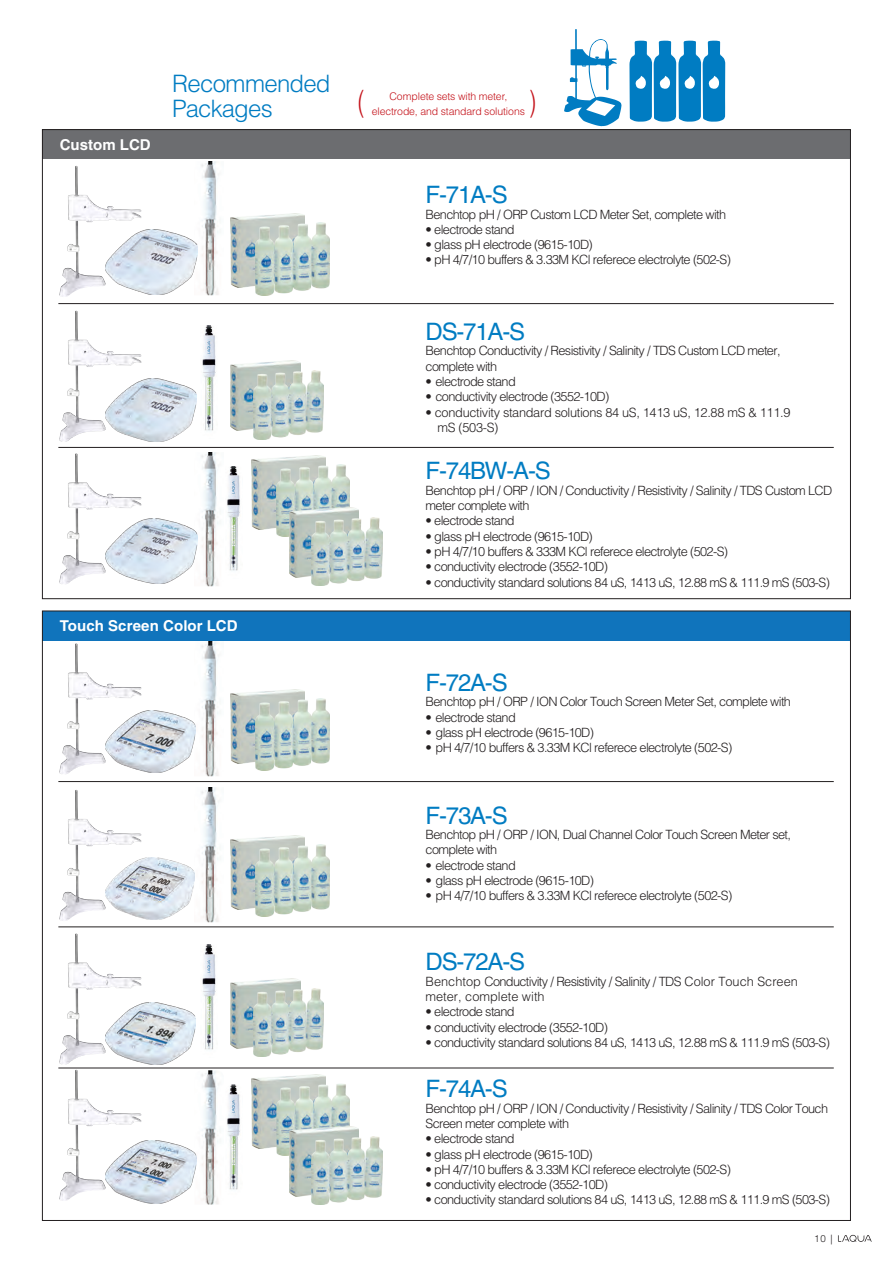
<style>
.page{position:relative;width:893px;height:1263px;background:#fff}
.page>*{position:absolute;margin:0;border:0;box-sizing:border-box;transform-origin:0 0}
.t1{font:300 30px "Helvetica LT Std";color:#c4121a;scale:.7 1}
.t2{font:24px "Helvetica LT Std";letter-spacing:-.05em;color:#007cc2}
.t3{font:300 24px/25.5px "Helvetica LT Std";letter-spacing:-.03em;color:#007cc2}
.t4{font:700 15px "Helvetica LT Std";letter-spacing:.005em;color:#fff}
.t5{font:300 12.75px/15.3px "Helvetica LT Std";letter-spacing:-.05em;color:#231f20}
.t6{font:300 12.75px/15.3px "Helvetica LT Std";color:#231f20}
.t7{font:300 12.75px/15.3px "Helvetica LT Std";letter-spacing:-.025em;color:#231f20}
.t8{font:300 10.5px/15px "Helvetica LT Std";letter-spacing:-.01em;color:#c4121a;text-align:center}
.t9{font:300 9.75px "Helvetica LT Std";color:#231f20}
</style>
<div class="page">
<svg style="left:838px;top:1235px;width:34px;height:7px"></svg>
<svg style="left:564px;top:29px;width:58px;height:97px"></svg>
<svg style="left:629px;top:41px;width:96px;height:81px"></svg>
<img style="left:59px;top:644px;width:82px;height:130px">
<img style="left:195px;top:642px;width:29px;height:141px">
<img style="left:231px;top:689px;width:74px;height:75px">
<img style="left:256px;top:699px;width:73px;height:72px">
<img style="left:105px;top:710px;width:91px;height:62px">
<img style="left:59px;top:934px;width:82px;height:131px">
<img style="left:231px;top:979px;width:69px;height:69px">
<img style="left:253px;top:988px;width:71px;height:69px">
<img style="left:202px;top:944px;width:14px;height:106px">
<img style="left:105px;top:1002px;width:90px;height:62px">
<img style="left:59px;top:790px;width:82px;height:131px">
<img style="left:195px;top:788px;width:29px;height:139px">
<img style="left:231px;top:835px;width:74px;height:75px">
<img style="left:256px;top:844px;width:73px;height:73px">
<img style="left:105px;top:858px;width:90px;height:61px">
<img style="left:59px;top:1070px;width:82px;height:131px">
<img style="left:251px;top:1074px;width:74px;height:75px">
<img style="left:276px;top:1084px;width:74px;height:72px">
<img style="left:289px;top:1126px;width:69px;height:70px">
<img style="left:312px;top:1136px;width:70px;height:69px">
<img style="left:196px;top:1070px;width:23px;height:135px">
<img style="left:227px;top:1084px;width:13px;height:106px">
<img style="left:105px;top:1141px;width:91px;height:62px">
<div style="left:42px;top:611px;width:808px;height:30px;background:#1074bc"></div>
<hr style="left:58px;top:781px;width:776px;height:1px;background:#231f20">
<hr style="left:58px;top:927px;width:776px;height:1px;background:#231f20">
<hr style="left:58px;top:1068px;width:776px;height:1px;background:#231f20">
<div style="left:42px;top:130px;width:808px;height:29px;background:#6c6d70"></div>
<img style="left:59px;top:166px;width:82px;height:131px">
<img style="left:197px;top:161px;width:22px;height:135px">
<img style="left:231px;top:213px;width:74px;height:75px">
<img style="left:256px;top:223px;width:73px;height:72px">
<img style="left:105px;top:229px;width:92px;height:65px">
<img style="left:59px;top:311px;width:82px;height:131px">
<img style="left:231px;top:361px;width:69px;height:69px">
<img style="left:253px;top:370px;width:71px;height:69px">
<img style="left:202px;top:326px;width:14px;height:105px">
<img style="left:105px;top:379px;width:91px;height:63px">
<img style="left:59px;top:454px;width:82px;height:130px">
<img style="left:197px;top:452px;width:22px;height:135px">
<img style="left:251px;top:455px;width:74px;height:75px">
<img style="left:276px;top:465px;width:74px;height:72px">
<img style="left:289px;top:508px;width:69px;height:69px">
<img style="left:312px;top:517px;width:70px;height:69px">
<img style="left:227px;top:466px;width:13px;height:105px">
<img style="left:105px;top:518px;width:92px;height:66px">
<hr style="left:58px;top:303px;width:776px;height:1px;background:#231f20">
<hr style="left:58px;top:447px;width:776px;height:1px;background:#231f20">
<p class="t4" style="left:60px;top:135px;width:93px">Custom LCD</p>
<h2 class="t3" style="left:172px;top:70px;width:160px">Recommended<br>Packages</h2>
<p class="t4" style="left:60px;top:617px;width:179px">Touch Screen Color LCD</p>
<h1 class="t1" style="left:358px;top:83px;width:11px">(</h1>
<p class="t8" style="left:372px;top:89px;width:155px">Complete sets with meter, electrode, and standard solutions</p>
<h2 class="t2" style="left:426px;top:181px;width:84px">F-71A-S</h2>
<p class="t5" style="left:426px;top:206px;width:302px">Benchtop pH / ORP Custom LCD Meter Set, complete with</p>
<p class="t5" style="left:426px;top:222px;width:91px">• electrode stand</p>
<p class="t5" style="left:426px;top:237px;width:169px">• glass pH electrode (9615-10D)</p>
<p class="t5" style="left:426px;top:252px;width:307px">• pH 4/7/10 buffers &amp; 3.33M KCl referece electrolyte (502-S)</p>
<h2 class="t2" style="left:426px;top:318px;width:101px">DS-71A-S</h2>
<p class="t5" style="left:426px;top:343px;width:356px">Benchtop Conductivity / Resistivity / Salinity / TDS Custom LCD meter, complete with</p>
<p class="t5" style="left:426px;top:374px;width:92px">• electrode stand</p>
<p class="t5" style="left:426px;top:389px;width:185px">• conductivity electrode (3552-10D)</p>
<p class="t7" style="left:438px;top:404px;width:354px;text-indent:-12px">• conductivity standard solutions 84 uS, 1413 uS, 12.88 mS &amp; 111.9 mS (503-S)</p>
<h2 class="t2" style="left:426px;top:457px;width:127px">F-74BW-A-S</h2>
<p class="t5" style="left:426px;top:482px;width:408px">Benchtop pH / ORP / ION / Conductivity / Resistivity / Salinity / TDS Custom LCD meter complete with</p>
<p class="t5" style="left:426px;top:513px;width:91px">• electrode stand</p>
<p class="t5" style="left:426px;top:528px;width:169px">• glass pH electrode (9615-10D)</p>
<p class="t5" style="left:426px;top:544px;width:304px">• pH 4/7/10 buffers &amp; 333M KCl referece electrolyte (502-S)</p>
<p class="t5" style="left:426px;top:559px;width:184px">• conductivity electrode (3552-10D)</p>
<p class="t5" style="left:426px;top:574px;width:406px">• conductivity standard solutions 84 uS, 1413 uS, 12.88 mS &amp; 111.9 mS (503-S)</p>
<h2 class="t2" style="left:426px;top:669px;width:84px">F-72A-S</h2>
<p class="t5" style="left:426px;top:694px;width:367px">Benchtop pH / ORP / ION Color Touch Screen Meter Set, complete with</p>
<p class="t5" style="left:426px;top:709px;width:92px">• electrode stand</p>
<p class="t5" style="left:426px;top:724px;width:170px">• glass pH electrode (9615-10D)</p>
<p class="t5" style="left:426px;top:740px;width:308px">• pH 4/7/10 buffers &amp; 3.33M KCl referece electrolyte (502-S)</p>
<h2 class="t2" style="left:426px;top:801px;width:84px">F-73A-S</h2>
<p class="t5" style="left:426px;top:827px;width:367px">Benchtop pH / ORP / ION, Dual Channel Color Touch Screen Meter set, complete with</p>
<p class="t5" style="left:426px;top:857px;width:92px">• electrode stand</p>
<p class="t5" style="left:426px;top:873px;width:170px">• glass pH electrode (9615-10D)</p>
<p class="t5" style="left:426px;top:888px;width:308px">• pH 4/7/10 buffers &amp; 3.33M KCl referece electrolyte (502-S)</p>
<h2 class="t2" style="left:426px;top:948px;width:101px">DS-72A-S</h2>
<p class="t6" style="left:426px;top:973px;width:374px">Benchtop Conductivity / Resistivity / Salinity / TDS Color Touch Screen meter, complete with</p>
<p class="t5" style="left:426px;top:1004px;width:91px">• electrode stand</p>
<p class="t5" style="left:426px;top:1019px;width:184px">• conductivity electrode (3552-10D)</p>
<p class="t5" style="left:426px;top:1034px;width:406px">• conductivity standard solutions 84 uS, 1413 uS, 12.88 mS &amp; 111.9 mS (503-S)</p>
<h2 class="t2" style="left:426px;top:1075px;width:84px">F-74A-S</h2>
<p class="t5" style="left:426px;top:1100px;width:404px">Benchtop pH / ORP / ION / Conductivity / Resistivity / Salinity / TDS Color Touch<br>Screen meter complete with</p>
<p class="t5" style="left:426px;top:1131px;width:91px">• electrode stand</p>
<p class="t5" style="left:426px;top:1146px;width:169px">• glass pH electrode (9615-10D)</p>
<p class="t5" style="left:426px;top:1161px;width:307px">• pH 4/7/10 buffers &amp; 3.33M KCl referece electrolyte (502-S)</p>
<p class="t5" style="left:426px;top:1177px;width:184px">• conductivity electrode (3552-10D)</p>
<p class="t5" style="left:426px;top:1192px;width:406px">• conductivity standard solutions 84 uS, 1413 uS, 12.88 mS &amp; 111.9 mS (503-S)</p>
<p class="t9" style="left:814px;top:1232px;width:20px">10 |</p>
</div>
